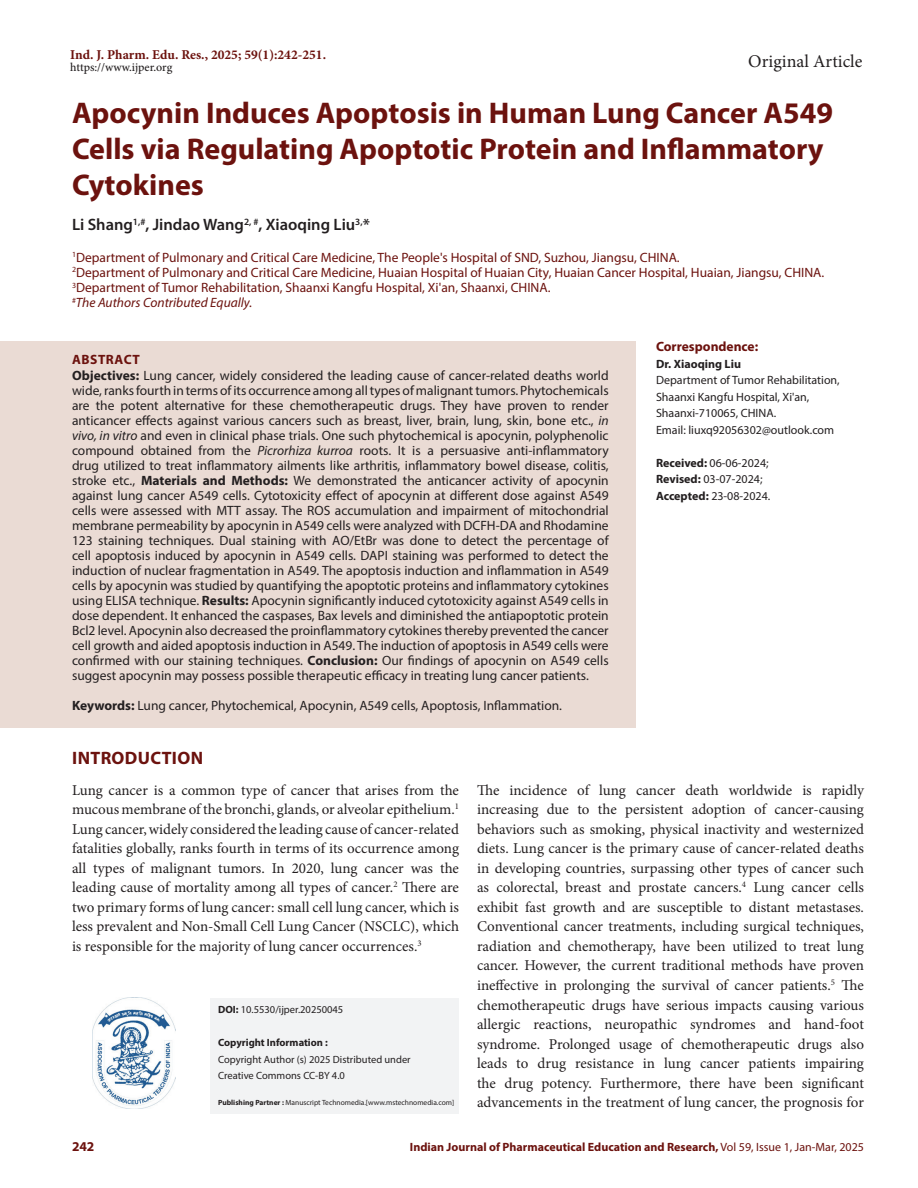
<style>
.page{position:relative;width:918px;height:1188px;background:#fff}
.page>*{position:absolute;margin:0;border:0;box-sizing:border-box;transform-origin:0 0}
.Art_Title{font:700 30px/36px "Myriad Pro";color:#6c120e}
.t1{font:18px "Minion Pro";color:#231f20}
.Intro_head{font:700 18px "Myriad Pro";letter-spacing:.02em;color:#6c120e}
.Author_Names{font:600 16.5px "Myriad Pro";color:#231f20}
.Body_text{font:15px/19.5px "Minion Pro";letter-spacing:-.005em;color:#231f20;text-align:justify}
.Body_text__FO{font:15px/19.5px "Minion Pro";color:#231f20;text-align:justify}
.Abstract_TXT{font:13.5px/15px "Myriad Pro";color:#231f20;text-align:justify}
.Author_Affiliations{font:13.5px "Myriad Pro";color:#6c120e}
.KY{font:13.5px "Myriad Pro";color:#231f20}
.t2{font:700 13.5px "Minion Pro";color:#6c120e}
.Author_Affiliations-2{font:italic 13.5px "Myriad Pro";color:#6c120e}
.Correspondence_head{font:700 13.5px "Myriad Pro";color:#6c120e}
.ABS_Heading{font:700 13.5px "Myriad Pro";letter-spacing:.04em;color:#6c120e}
.Correspondence_AU_Aff{font:12px/16.5px "Myriad Pro";color:#231f20}
.t3{font:700 12px "Myriad Pro";color:#6c120e}
.Journal_Dates{font:12px/16.5px "Myriad Pro";color:#231f20}
.t4{font:500 12px "Minion Pro";letter-spacing:-.01em;color:#231f20}
.Correspondence_AU{font:700 12px "Myriad Pro";color:#231f20}
.t5{font:10.5px/16.5px "Myriad Pro";color:#231f20}
.t6{font:700 10.5px "Myriad Pro";color:#231f20}
.t7{font:7.5px "Myriad Pro";color:#231f20}
.s1{font-weight:700}
.s2{font-style:italic}
.s3{font-weight:400}
</style>
<div class="page">
<div style="left:211px;top:998px;width:248px;height:36px;background:#f2f3f4"></div>
<div style="left:211px;top:1031px;width:248px;height:26px;background:#f2f3f4"></div>
<div style="left:211px;top:1048px;width:248px;height:25px;background:#f2f3f4"></div>
<div style="left:211px;top:1064px;width:248px;height:26px;background:#f2f3f4"></div>
<div style="left:211px;top:1084px;width:248px;height:30px;background:#f2f3f4"></div>
<img style="left:92px;top:998px;width:83px;height:110px">
<div style="left:0;top:341px;width:636px;height:40px;background:#eadbd4"></div>
<div style="left:0;top:356px;width:636px;height:341px;background:#eadbd4"></div>
<div style="left:0;top:687px;width:636px;height:40px;background:#eadbd4"></div>
<p class="t2" style="left:70px;top:45px;width:257px">Ind. J. Pharm. Edu. Res., 2025; 59(1):242-251.</p>
<p class="t4" style="left:70px;top:59px;width:104px">https://www.ijper.org</p>
<h2 class="t1" style="left:748px;top:49px;width:116px">Original Article</h2>
<p class="Art_Title" style="left:72px;top:94px;width:763px">Apocynin Induces Apoptosis in Human Lung Cancer A549<br>Cells via Regulating Apoptotic Protein and Inflammatory<br>Cytokines</p>
<p class="Author_Names" style="left:72px;top:214px;width:299px">Li Shang<sup>1,#</sup>, Jindao Wang<sup>2,</sup> <sup>#</sup>, Xiaoqing Liu<sup>3,</sup>*</p>
<p class="Author_Affiliations" style="left:72px;top:249px;width:609px"><sup>1</sup>Department of Pulmonary and Critical Care Medicine, The People's Hospital of SND, Suzhou, Jiangsu, CHINA.</p>
<p class="Author_Affiliations" style="left:72px;top:264px;width:754px"><sup>2</sup>Department of Pulmonary and Critical Care Medicine, Huaian Hospital of Huaian City, Huaian Cancer Hospital, Huaian, Jiangsu, CHINA.</p>
<p class="Author_Affiliations" style="left:72px;top:279px;width:480px"><sup>3</sup>Department of Tumor Rehabilitation, Shaanxi Kangfu Hospital, Xi'an, Shaanxi, CHINA.</p>
<p class="Author_Affiliations-2" style="left:72px;top:294px;width:182px"><sup>#</sup>The Authors Contributed Equally.</p>
<p class="Correspondence_head" style="left:656px;top:338px;width:104px">Correspondence:</p>
<p class="Correspondence_AU" style="left:656px;top:356px;width:86px">Dr. Xiaoqing Liu</p>
<p class="Correspondence_AU_Aff" style="left:656px;top:372px;width:185px">Department of Tumor Rehabilitation,<br>Shaanxi Kangfu Hospital, Xi'an,<br>Shaanxi-710065, CHINA.</p>
<p class="Correspondence_AU_Aff" style="left:656px;top:421px;width:180px">Email: liuxq92056302@outlook.com</p>
<p class="ABS_Heading" style="left:72px;top:351px;width:69px">ABSTRACT</p>
<p class="Abstract_TXT" style="left:72px;top:367px;width:538px"><span class="s1">Objectives:</span> Lung cancer, widely considered the leading cause of cancer-related deaths world wide, ranks fourth in terms of its occurrence among all types of malignant tumors. Phytochemicals are the potent alternative for these chemotherapeutic drugs. They have proven to render anticancer effects against various cancers such as breast, liver, brain, lung, skin, bone etc., <span class="s2">in vivo, in vitro</span> and even in clinical phase trials. One such phytochemical is apocynin, polyphenolic compound obtained from the <span class="s2">Picrorhiza kurroa</span> roots. It is a persuasive anti-inflammatory drug utilized to treat inflammatory ailments like arthritis, inflammatory bowel disease, colitis, stroke etc., <span class="s1">Materials and Methods:</span> We demonstrated the anticancer activity of apocynin against lung cancer A549 cells. Cytotoxicity effect of apocynin at different dose against A549 cells were assessed with MTT assay. The ROS accumulation and impairment of mitochondrial membrane permeability by apocynin in A549 cells were analyzed with DCFH-DA and Rhodamine 123 staining techniques. Dual staining with AO/EtBr was done to detect the percentage of cell apoptosis induced by apocynin in A549 cells. DAPI staining was performed to detect the induction of nuclear fragmentation in A549. The apoptosis induction and inflammation in A549 cells by apocynin was studied by quantifying the apoptotic proteins and inflammatory cytokines using ELISA technique. <span class="s1">Results:</span> Apocynin significantly induced cytotoxicity against A549 cells in dose dependent. It enhanced the caspases, Bax levels and diminished the antiapoptotic protein Bcl2 level. Apocynin also decreased the proinflammatory cytokines thereby prevented the cancer cell growth and aided apoptosis induction in A549. The induction of apoptosis in A549 cells were confirmed with our staining techniques. <span class="s1">Conclusion:</span> Our findings of apocynin on A549 cells suggest apocynin may possess possible therapeutic efficacy in treating lung cancer patients.</p>
<p class="KY" style="left:72px;top:698px;width:492px"><span class="s1">Keywords:</span> Lung cancer, Phytochemical, Apocynin, A549 cells, Apoptosis, Inflammation.</p>
<p class="Intro_head" style="left:72px;top:747px;width:132px">INTRODUCTION</p>
<p class="Body_text__FO" style="left:72px;top:780px;width:389px">Lung cancer is a common type of cancer that arises from the mucous membrane of the bronchi, glands, or alveolar epithelium.<sup>1<br></sup>Lung cancer, widely considered the leading cause of cancer-related fatalities globally, ranks fourth in terms of its occurrence among all types of malignant tumors. In 2020, lung cancer was the leading cause of mortality among all types of cancer.<sup>2</sup> There are two primary forms of lung cancer: small cell lung cancer, which is less prevalent and Non-Small Cell Lung Cancer (NSCLC), which is responsible for the majority of lung cancer occurrences.<sup>3</sup></p>
<p class="Body_text" style="left:477px;top:780px;width:389px">The incidence of lung cancer death worldwide is rapidly increasing due to the persistent adoption of cancer-causing behaviors such as smoking, physical inactivity and westernized diets. Lung cancer is the primary cause of cancer-related deaths in developing countries, surpassing other types of cancer such as colorectal, breast and prostate cancers.<sup>4</sup> Lung cancer cells exhibit fast growth and are susceptible to distant metastases.<br>Conventional cancer treatments, including surgical techniques, radiation and chemotherapy, have been utilized to treat lung cancer. However, the current traditional methods have proven ineffective in prolonging the survival of cancer patients.<sup>5</sup> The chemotherapeutic drugs have serious impacts causing various allergic reactions, neuropathic syndromes and hand-foot syndrome. Prolonged usage of chemotherapeutic drugs also leads to drug resistance in lung cancer patients impairing the drug potency. Furthermore, there have been significant advancements in the treatment of lung cancer, the prognosis for</p>
<p class="Journal_Dates" style="left:656px;top:454px;width:116px"><span class="s1">Received:</span> 06-06-2024;<br><span class="s1">Revised:</span> 03-07-2024;<br><span class="s1">Accepted:</span> 23-08-2024.</p>
<p class="t5" style="left:218px;top:1001px;width:127px"><span class="s1">DOI:</span> 10.5530/ijper.20250045</p>
<p class="t6" style="left:218px;top:1036px;width:111px">Copyright Information :</p>
<p class="t5" style="left:218px;top:1051px;width:194px">Copyright Author (s) 2025 Distributed under<br>Creative Commons CC-BY 4.0</p>
<p class="t7" style="left:218px;top:1098px;width:238px"><span class="s1">Publishing Partner :</span> Manuscript Technomedia.[www.mstechnomedia.com]</p>
<p class="Correspondence_head" style="left:72px;top:1137px;width:24px">242</p>
<p class="t3" style="left:410px;top:1139px;width:456px">Indian Journal of Pharmaceutical Education and Research, <span class="s3">Vol 59, Issue 1, Jan-Mar, 2025</span></p>
</div>
